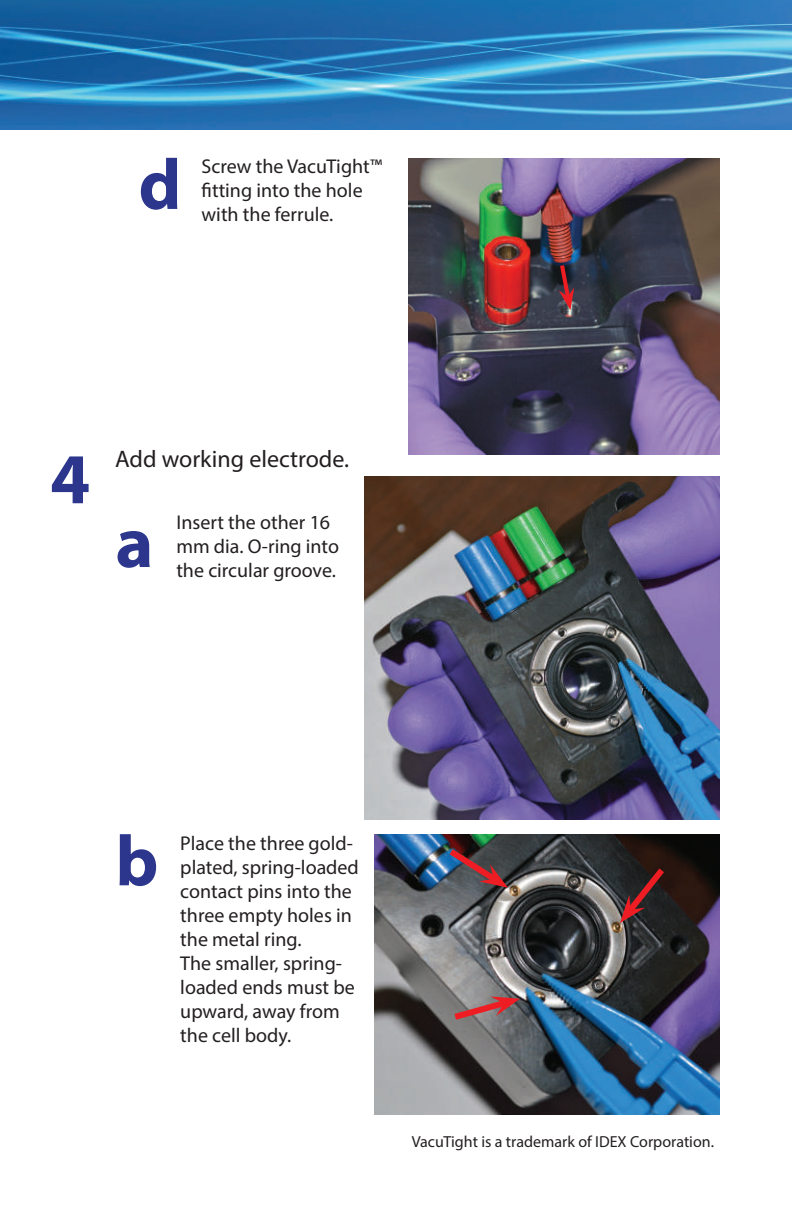
<style>
.page{position:relative;width:792px;height:1224px;background:#fff}
.page>*{position:absolute;margin:0;border:0;box-sizing:border-box;transform-origin:0 0}
.t1{font:700 72px "Myriad Pro";color:#2b368c}
.t2{font:24px "Myriad Pro";color:#231f20}
.t3{font:20px/24px "Myriad Pro";color:#231f20}
.t4{font:16px "Myriad Pro";color:#231f20}
</style>
<div class="page">
<img style="left:0;top:0;width:792px;height:130px">
<img style="left:409px;top:158px;width:311px;height:297px">
<svg style="left:557px;top:261px;width:17px;height:49px"></svg>
<img style="left:365px;top:477px;width:355px;height:342px">
<img style="left:374px;top:835px;width:346px;height:279px">
<svg style="left:448px;top:996px;width:72px;height:28px"></svg>
<svg style="left:443px;top:843px;width:65px;height:45px"></svg>
<svg style="left:620px;top:862px;width:50px;height:61px"></svg>
<h1 class="t1" style="left:138px;top:138px;width:44px">d</h1>
<p class="t3" style="left:202px;top:154px;width:182px">Screw the VacuTight™ fitting into the hole</p>
<p class="t3" style="left:202px;top:202px;width:133px">with the ferrule.</p>
<h1 class="t1" style="left:50px;top:432px;width:41px">4</h1>
<p class="t2" style="left:115px;top:444px;width:235px">Add working electrode.</p>
<h1 class="t1" style="left:115px;top:496px;width:40px">a</h1>
<p class="t3" style="left:176px;top:510px;width:164px">Insert the other 16 mm dia. O-ring into the circular groove.</p>
<h1 class="t1" style="left:115px;top:814px;width:45px">b</h1>
<p class="t3" style="left:180px;top:831px;width:180px">Place the three gold&shy;plated, spring-loaded contact pins into the three empty holes in the metal ring.<br>The smaller, spring&shy;loaded ends must be upward, away from the cell body.</p>
<p class="t4" style="left:412px;top:1132px;width:304px">VacuTight is a trademark of IDEX Corporation.</p>
</div>
